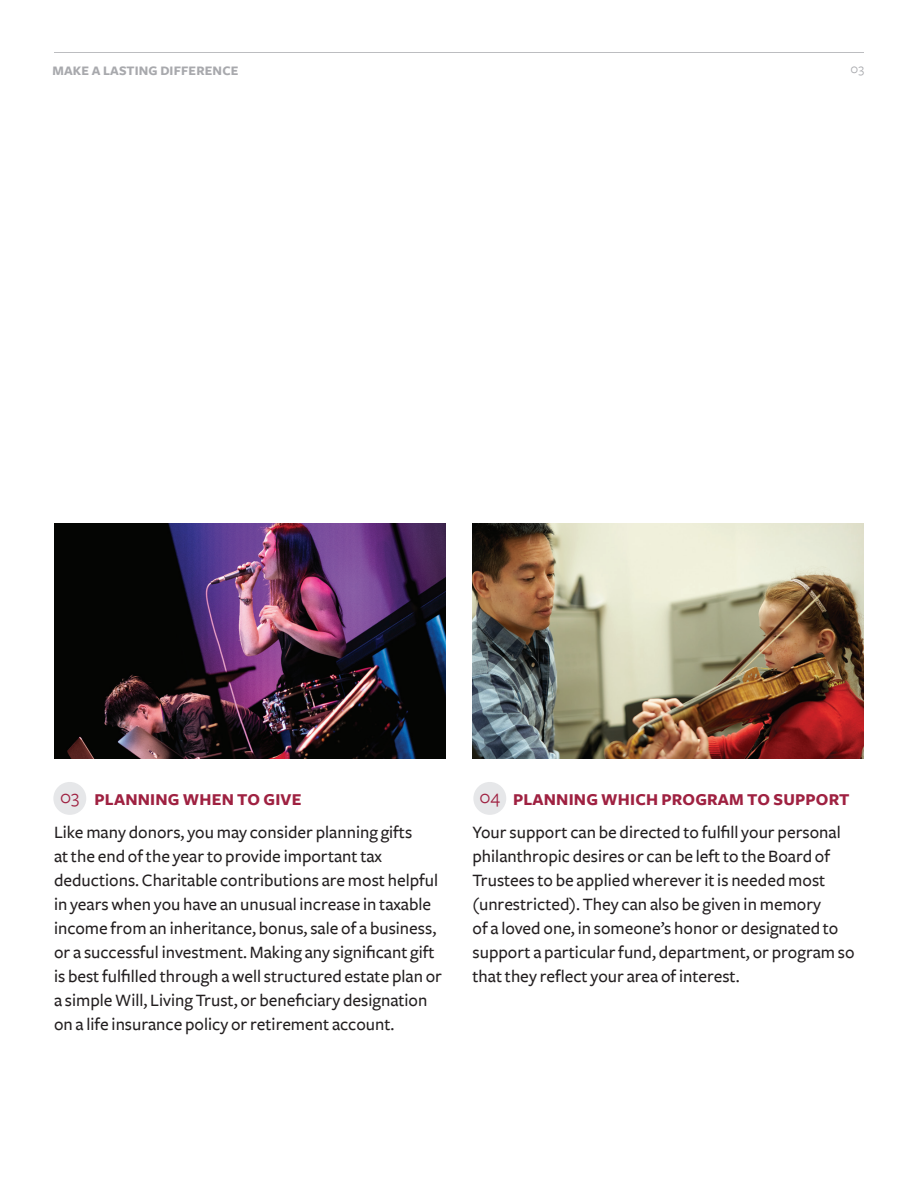
<style>
.page{position:relative;width:918px;height:1188px;background:#fff}
.page>*{position:absolute;margin:0;border:0;box-sizing:border-box;transform-origin:0 0}
.intro{font:19.2px "Freight Sans";color:#9f2141}
.intro-2{font:500 18px/24px "Freight Sans";color:#231f20}
.Secondary_Header_Lis{font:700 17.25px "Freight Sans";letter-spacing:.01em;color:#9f2141}
.intro-3{font:700 17.25px "Freight Sans";letter-spacing:.01em;color:#9f2141}
.Secondary_Header_Lis-2{font:700 13.5px "Freight Sans";letter-spacing:.01em;color:#a8a9ad}
.Secondary_Header_Lis-3{font:13.5px "Freight Sans";color:#a8a9ad}
</style>
<div class="page">
<img style="left:54px;top:524px;width:392px;height:234px">
<img style="left:472px;top:524px;width:392px;height:234px">
<hr style="left:54px;top:52px;width:810px;height:1px;background:#bcbdc0">
<div style="left:53px;top:782px;width:33px;height:33px;background:#e6e7e9;border-radius:50%"></div>
<div style="left:473px;top:782px;width:33px;height:33px;background:#e6e7e9;border-radius:50%"></div>
<p class="Secondary_Header_Lis-2" style="left:52px;top:63px;width:187px">MAKE A LASTING DIFFERENCE</p>
<p class="Secondary_Header_Lis-3" style="left:850px;top:62px;width:15px">03</p>
<p class="intro" style="left:60px;top:786px;width:21px">03</p>
<p class="intro" style="left:480px;top:786px;width:22px">04</p>
<p class="intro-3" style="left:95px;top:790px;width:208px">PLANNING WHEN TO GIVE</p>
<p class="intro-2" style="left:54px;top:820px;width:390px">Like many donors, you may consider planning gifts<br>at the end of the year to provide important tax deductions. Charitable contributions are most helpful in years when you have an unusual increase in taxable income from an inheritance, bonus, sale of a business, or a successful investment.Making any significant gift is bestfulfilled through awell structured estate plan or a simple Will, Living Trust, or beneficiary designation on a life insurance policy or retirement account.</p>
<p class="Secondary_Header_Lis" style="left:513px;top:790px;width:338px">PLANNING WHICH PROGRAM TO SUPPORT</p>
<p class="intro-2" style="left:472px;top:821px;width:384px">Your support can be directed to fulfill your personal philanthropic desires or can be left to the Board of Trustees to be applied wherever it is needed most (unrestricted). They can also be given in memory<br>of a loved one, in someone’s honor or designated to support a particular fund, department, or program so thatthey reflect your area ofinterest.</p>
</div>
